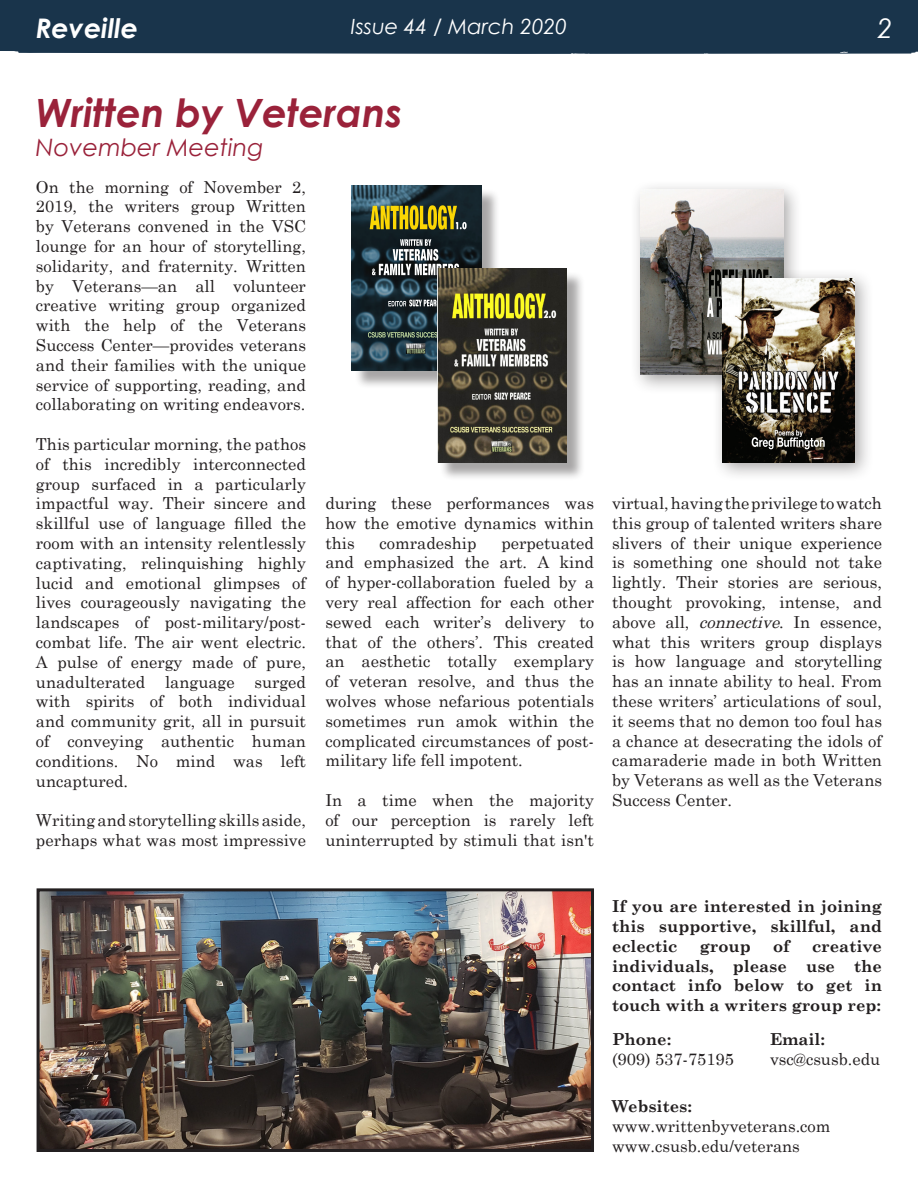
<style>
.page{position:relative;width:918px;height:1188px;background:#fff}
.page>*{position:absolute;margin:0;border:0;box-sizing:border-box;transform-origin:0 0}
.t1{font:italic 700 39px "Century Gothic";color:#9a223a}
.t2{font:italic 700 27px "Century Gothic";color:#fff}
.t3{font:italic 27px "Century Gothic";color:#fff}
.t4{font:italic 24px "Century Gothic";color:#9a223a}
.t5{font:italic 21px "Century Gothic";color:#fff}
.t6{font:16.5px/19.8px "Century Schoolbook";color:#231f20;text-align:justify}
.t7{font:700 16.5px/19.8px "Century Schoolbook";color:#231f20;text-align:justify}
.s1{font-style:italic}
</style>
<div class="page">
<div style="left:354px;top:188px;width:146px;height:201px;background:#231f20;opacity:.4"></div>
<img style="left:352px;top:186px;width:129px;height:184px">
<div style="left:630px;top:179px;width:173px;height:216px;background:#231f20;opacity:.4"></div>
<img style="left:640px;top:190px;width:143px;height:185px">
<div style="left:440px;top:271px;width:145px;height:210px;background:#231f20;opacity:.4"></div>
<img style="left:437px;top:269px;width:129px;height:193px">
<div style="left:712px;top:268px;width:162px;height:214px;background:#231f20;opacity:.4"></div>
<img style="left:722px;top:278px;width:132px;height:184px">
<img style="left:41px;top:892px;width:549px;height:256px">
<div style="left:37px;top:888px;width:557px;height:264px;border:3px solid #231f20"></div>
<div style="left:0;top:0;width:918px;height:54px;background:#19344b"></div>
<h2 class="t2" style="left:36px;top:8px;width:104px">Reveille</h2>
<p class="t5" style="left:351px;top:11px;width:218px">Issue 44 / March 2020</p>
<h2 class="t3" style="left:878px;top:10px;width:16px">2</h2>
<p class="t1" style="left:36px;top:83px;width:368px">Written by Veterans</p>
<p class="t4" style="left:36px;top:130px;width:229px">November Meeting</p>
<p class="t6" style="left:36px;top:175px;width:272px">On the morning of November 2, 2019, the writers group Written by Veterans convened in the VSC lounge for an hour of storytelling, solidarity, and fraternity. Written by Veterans—an all volunteer creative writing group organized with the help of the Veterans Success Center—provides veterans and their families with the unique service of supporting, reading, and collaborating on writing endeavors.</p>
<p class="t6" style="left:36px;top:433px;width:272px">This particular morning, the pathos of this incredibly interconnected group surfaced in a particularly impactful way. Their sincere and skillful use of language filled the room with an intensity relentlessly captivating, relinquishing highly lucid and emotional glimpses of lives courageously navigating the landscapes of post-military/post&shy;combat life. The air went electric.<br>A pulse of energy made of pure, unadulterated language surged with spirits of both individual and community grit, all in pursuit of conveying authentic human conditions. No mind was left uncaptured.</p>
<p class="t6" style="left:36px;top:809px;width:272px">Writing and storytelling skills aside, perhaps what was most impressive</p>
<p class="t6" style="left:325px;top:492px;width:270px">during these performances was how the emotive dynamics within this</p>
<p class="t6" style="left:325px;top:531px;width:270px;text-indent:176px">perpetuated and emphasized the art. A kind of hyper-collaboration fueled by a very real affection for each other sewed each writer’s delivery to that of the others’. This created an aesthetic totally exemplary of veteran resolve, and thus the wolves whose nefarious potentials sometimes run amok within the complicated circumstances of post&shy;military life fell impotent.</p>
<p class="t6" style="left:325px;top:789px;width:270px">In a time when the majority of our perception is rarely left uninterrupted by stimuli that isn't</p>
<p class="t6" style="left:380px;top:531px;width:98px">comradeship</p>
<p class="t6" style="left:612px;top:492px;width:272px">virtual, having the privilege to watch this group of talented writers share slivers of their unique experience is something one should not take lightly. Their stories are serious, thought provoking, intense, and above all, <span class="s1">connective</span>. In essence, what this writers group displays is how language and storytelling has an innate ability to heal. From these writers’ articulations of soul, it seems that no demon too foul has a chance at desecrating the idols of camaraderie made in both Written by Veterans as well as the Veterans Success Center.</p>
<p class="t7" style="left:612px;top:896px;width:272px">If you are interested in joining this supportive, skillful, and eclectic</p>
<p class="t7" style="left:700px;top:935px;width:53px">group</p>
<p class="t7" style="left:773px;top:935px;width:18px">of</p>
<p class="t7" style="left:612px;top:935px;width:272px;text-indent:200px">creative individuals, please use the contact info below to get in touch with a writers group rep:</p>
<p class="t7" style="left:612px;top:1029px;width:61px">Phone:</p>
<p class="t6" style="left:612px;top:1048px;width:123px">(909) 537-75195</p>
<p class="t7" style="left:612px;top:1096px;width:82px">Websites:</p>
<p class="t6" style="left:612px;top:1115px;width:220px">www.writtenbyveterans.com</p>
<p class="t6" style="left:612px;top:1135px;width:189px">www.csusb.edu/veterans</p>
<p class="t7" style="left:770px;top:1029px;width:56px">Email:</p>
<p class="t6" style="left:770px;top:1048px;width:112px">vsc@csusb.edu</p>
</div>
